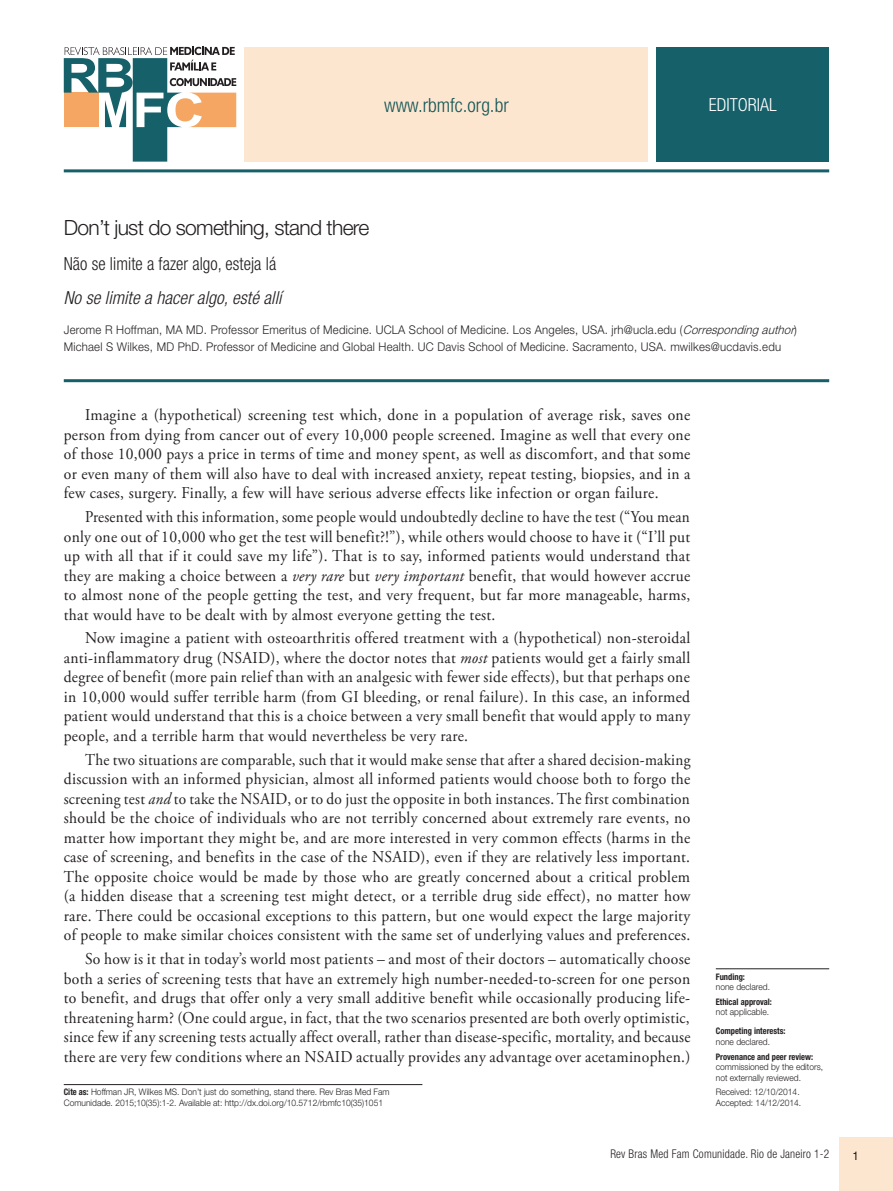
<style>
.page{position:relative;width:893px;height:1191px;background:#fff}
.page>*{position:absolute;margin:0;border:0;box-sizing:border-box;transform-origin:0 0}
.ArticleTitle{font:300 21px "Helvetica Neue";letter-spacing:-.035em;color:#231f20}
.t1{font:300 condensed 19.5px "Helvetica Neue";color:#156069}
.ArticleTitle-Trans1{font:300 condensed 18px "Helvetica Neue";letter-spacing:.005em;color:#231f20;scale:.94 1}
.ArticleTitle-Trans2{font:italic 300 condensed 18px "Helvetica Neue";letter-spacing:.005em;color:#231f20}
.Tarja{font:300 condensed 18px "Helvetica Neue";color:#fff}
.Paragraph{font:16.5px/19.5px "Adobe Garamond Pro";letter-spacing:.02em;color:#231f20;text-align:justify;scale:.94 1}
.Paragraph-2{font:16.5px/19.5px "Adobe Garamond Pro";letter-spacing:.02em;color:#231f20;text-align:justify;scale:.92 1}
.Authors{font:300 12px "Helvetica Neue";letter-spacing:.02em;color:#231f20;scale:.94 1}
.Rodapé_Master{font:300 condensed 12px "Helvetica Neue";letter-spacing:.02em;color:#231f20;scale:.94 1}
.PageNumber{font:12px "Helvetica";color:#231f20;scale:.94 1}
.HowToCite{font:300 9px/10.5px "Helvetica Neue";color:#231f20;scale:.94 1}
.fnArticleOther{font:300 9px/10.5px "Helvetica Neue";color:#231f20;scale:.94 1}
.History{font:300 9px/10.5px "Helvetica Neue";color:#231f20;scale:.94 1}
.fnConflict{font:700 condensed 9px/10.5px "Helvetica Neue";color:#231f20;scale:.94 1}
.fnArticleOther-2{font:700 condensed 9px/10.5px "Helvetica Neue";color:#231f20;scale:.94 1}
.fnSupported-by{font:300 9px/10.5px "Helvetica Neue";color:#231f20;scale:.94 1}
.s1{font-style:italic}
.s2{font-weight:700;font-stretch:condensed}
.s3{font-weight:300;font-stretch:normal}
</style>
<div class="page">
<svg style="left:64px;top:47px;width:172px;height:115px"></svg>
<div style="left:245px;top:47px;width:403px;height:115px;background:#fde6d0"></div>
<hr style="left:64px;top:169px;width:765px;height:3px;background:#156069">
<div style="left:840px;top:1137px;width:53px;height:54px;background:#fde6d0"></div>
<hr style="left:64px;top:1084px;width:358px;height:1px;background:#231f20">
<hr style="left:716px;top:968px;width:113px;height:1px;background:#231f20">
<div style="left:657px;top:47px;width:172px;height:115px;background:#156069"></div>
<hr style="left:64px;top:379px;width:765px;height:3px;background:#156069">
<p class="t1" style="left:384px;top:94px;width:126px">www.rbmfc.org.br</p>
<p class="Tarja" style="left:709px;top:95px;width:69px">EDITORIAL</p>
<p class="ArticleTitle" style="left:64px;top:215px;width:307px">Don’t just do something, stand there</p>
<p class="ArticleTitle-Trans1" style="left:64px;top:253px;width:228px">Não se limite a fazer algo, esteja lá</p>
<p class="ArticleTitle-Trans2" style="left:64px;top:287px;width:219px">No se limite a hacer algo, esté allí</p>
<p class="Authors" style="left:64px;top:322px;width:782px">Jerome R Hoffman, MA MD. Professor Emeritus of Medicine. UCLA School of Medicine. Los Angeles, USA. jrh@ucla.edu (<span class="s1">Correspondingauthor</span>)</p>
<p class="Authors" style="left:64px;top:339px;width:765px">Michael S Wilkes, MD PhD. Professor of Medicine and Global Health. UC Davis School of Medicine. Sacramento, USA. mwilkes@ucdavis.edu</p>
<p class="Paragraph" style="left:64px;top:406px;width:668px;text-indent:21px">Imagine a (hypothetical) screening test which, done in a population of average risk, saves one person from dying from cancer out of every 10,000 people screened. Imagine as well that every one of those 10,000 pays a price in terms of time and money spent, as well as discomfort, and that some or even many of them will also have to deal with increased anxiety, repeat testing, biopsies, and in a few cases, surgery. Finally, a few will have serious adverse effects like infection or organ failure.</p>
<p class="Paragraph-2" style="left:64px;top:508px;width:682px;text-indent:21px">Presented with this information, some people would undoubtedly decline to have the test (“You mean only one out of 10,000 who get the test will benefit?!”), while others would choose to have it (“I’ll put up with all that if it could save my life”). That is to say, informed patients would understand that they are making a choice between a <span class="s1">very rare</span> but <span class="s1">very important</span> benefit, that would however accrue to almost none of the people getting the test, and very frequent, but far more manageable, harms, that would have to be dealt with by almost everyone getting the test.</p>
<p class="Paragraph" style="left:64px;top:629px;width:668px;text-indent:21px">Now imagine a patient with osteoarthritis offered treatment with a (hypothetical) non-steroidal anti-inflammatory drug (NSAID), where the doctor notes that <span class="s1">most</span> patients would get a fairly small degree of benefit (more pain relief than with an analgesic with fewer side effects), but that perhaps one in 10,000 would suffer terrible harm (from GI bleeding, or renal failure). In this case, an informed patient would understand that this is a choice between a very small benefit that would apply to many people, and a terrible harm that would nevertheless be very rare.</p>
<p class="Paragraph-2" style="left:64px;top:750px;width:683px;text-indent:21px">The two situations are comparable, such that it would make sense that after a shared decision‑making discussion with an informed physician, almost all informed patients would choose both to forgo the screening test <span class="s1">and</span> to take the NSAID, or to do just the opposite in both instances. The first combination should be the choice of individuals who are not terribly concerned about extremely rare events, no matter how important they might be, and are more interested in very common effects (harms in the case of screening, and benefits in the case of the NSAID), even if they are relatively less important.<br>The opposite choice would be made by those who are greatly concerned about a critical problem (a hidden disease that a screening test might detect, or a terrible drug side effect), no matter how rare. There could be occasional exceptions to this pattern, but one would expect the large majority of people to make similar choices consistent with the same set of underlying values and preferences.</p>
<p class="Paragraph" style="left:64px;top:949px;width:668px;text-indent:21px">So how is it that in today’s world most patients – and most of their doctors – automatically choose both a series of screening tests that have an extremely high number-needed-to-screen for one person to benefit, and drugs that offer only a very small additive benefit while occasionally producing life&shy;threatening harm? (One could argue, in fact, that the two scenarios presented are both overly optimistic, since few if any screening tests actually affect overall, rather than disease-specific, mortality, and because there are very few conditions where an NSAID actually provides any advantage over acetaminophen.)</p>
<p class="HowToCite" style="left:64px;top:1086px;width:348px"><span class="s2">Cite as:</span> Hoffman JR, Wilkes MS. Don’t just do something, stand there. Rev Bras Med Fam<br>Comunidade. 2015;10(35):1-2. Available at: http://dx.doi.org/10.5712/rbmfc10(35)1051</p>
<p class="fnSupported-by" style="left:716px;top:971px;width:59px"><span class="s2">Funding:<br></span>none declared.</p>
<p class="fnArticleOther-2" style="left:716px;top:996px;width:61px">Ethical approval: <span class="s3">not applicable.</span></p>
<p class="fnConflict" style="left:716px;top:1025px;width:76px">Competing interests: <span class="s3">none declared.</span></p>
<p class="fnArticleOther" style="left:716px;top:1051px;width:116px"><span class="s2">Provenance and peer review: </span>commissioned by the editors, not externally reviewed.</p>
<p class="History" style="left:716px;top:1086px;width:92px">Received: 12/10/2014.<br>Accepted: 14/12/2014.</p>
<p class="Rodapé_Master" style="left:610px;top:1146px;width:234px">Rev Bras Med Fam Comunidade. Rio de Janeiro 1-2</p>
<p class="PageNumber" style="left:853px;top:1148px;width:8px">1</p>
</div>
